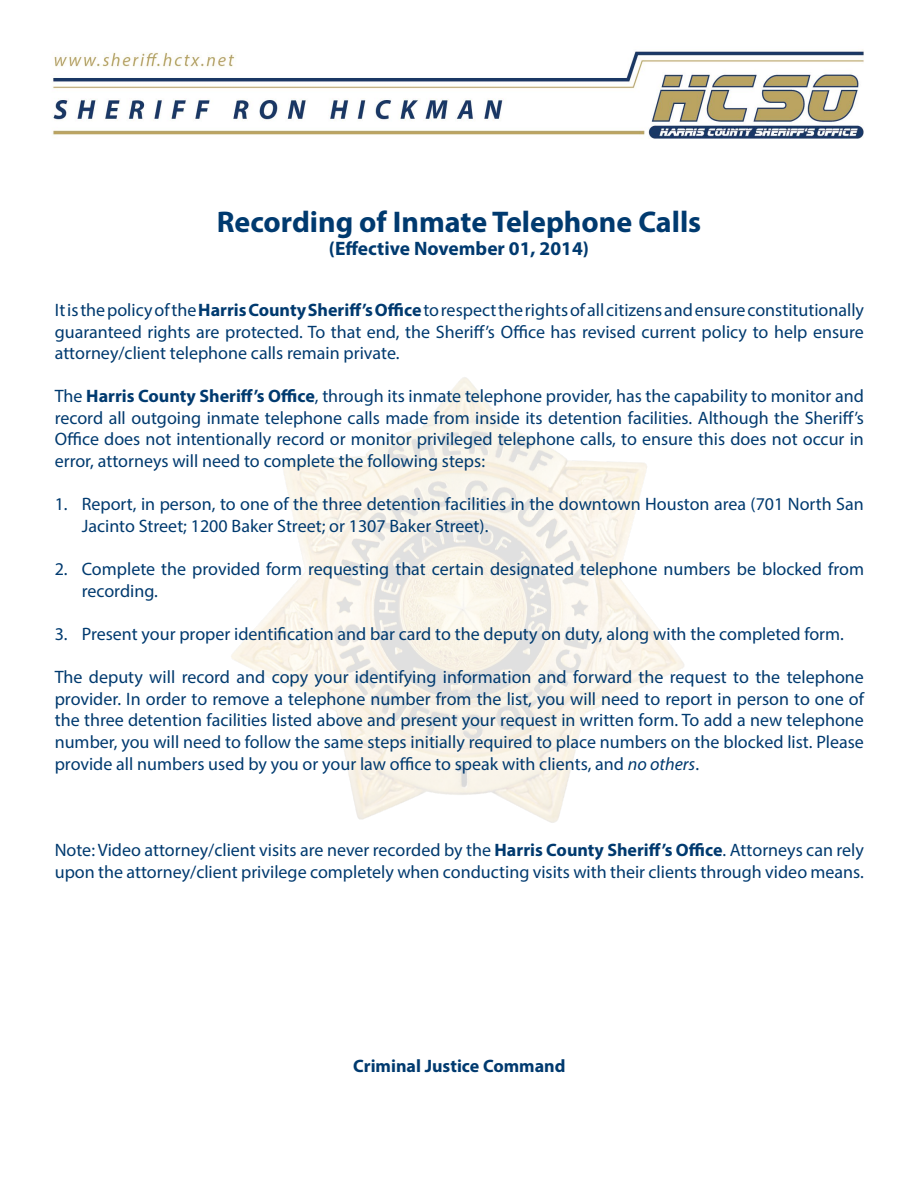
<style>
.page{position:relative;width:918px;height:1188px;background:#fff}
.page>*{position:absolute;margin:0;border:0;box-sizing:border-box;transform-origin:0 0}
.t1{font:700 30px "Myriad Pro";color:#003a6f}
.t2{font:700 19.5px "Myriad Pro";color:#003a6f}
.t3{font:18px/21.6px "Myriad Pro";color:#003a6f;text-align:justify}
.t4{font:700 18px "Myriad Pro";color:#003a6f}
.s1{font-weight:700}
.s2{font-style:italic}
</style>
<div class="page">
<img style="left:53px;top:51px;width:811px;height:88px">
<img style="left:231px;top:377px;width:453px;height:446px">
<h1 class="t1" style="left:217px;top:202px;width:486px">Recording of Inmate Telephone Calls</h1>
<p class="t2" style="left:329px;top:236px;width:262px">(Effective November 01, 2014)</p>
<p class="t3" style="left:55px;top:299px;width:811px">It is the policy of the <span class="s1">Harris County Sheriff’s Office</span> to respect the rights of all citizens and ensure constitutionally guaranteed rights are protected. To that end, the Sheriff’s Office has revised current policy to help ensure attorney/client telephone calls remain private.</p>
<p class="t3" style="left:55px;top:385px;width:811px">The <span class="s1">Harris County Sheriff’s Office</span>, through its inmate telephone provider, has the capability to monitor and record all outgoing inmate telephone calls made from inside its detention facilities. Although the Sheriff’s Office does not intentionally record or monitor privileged telephone calls, to ensure this does not occur in error, attorneys will need to complete the following steps:</p>
<p class="t3" style="left:82px;top:493px;width:784px;text-indent:-27px">1. Report, in person, to one of the three detention facilities in the downtown Houston area (701 North San<br>Jacinto Street; 1200 Baker Street; or 1307 Baker Street).</p>
<p class="t3" style="left:82px;top:558px;width:784px;text-indent:-27px">2. Complete the provided form requesting that certain designated telephone numbers be blocked from recording.</p>
<p class="t3" style="left:55px;top:623px;width:791px">3. Present your proper identification and bar card to the deputy on duty, along with the completed form.</p>
<p class="t3" style="left:55px;top:666px;width:811px">The deputy will record and copy your identifying information and forward the request to the telephone provider. In order to remove a telephone number from the list, you will need to report in person to one of the three detention facilities listed above and present your request in written form. To add a new telephone number, you will need to follow the same steps initially required to place numbers on the blocked list. Please provide all numbers used by you or your law office to speak with clients, and <span class="s2">no others</span>.</p>
<p class="t3" style="left:55px;top:839px;width:811px">Note: Video attorney/client visits are never recorded by the <span class="s1">Harris County Sheriff’s Office</span>. Attorneys can rely upon the attorney/client privilege completely when conducting visits with their clients through video means.</p>
<p class="t4" style="left:353px;top:1054px;width:214px">Criminal Justice Command</p>
</div>
